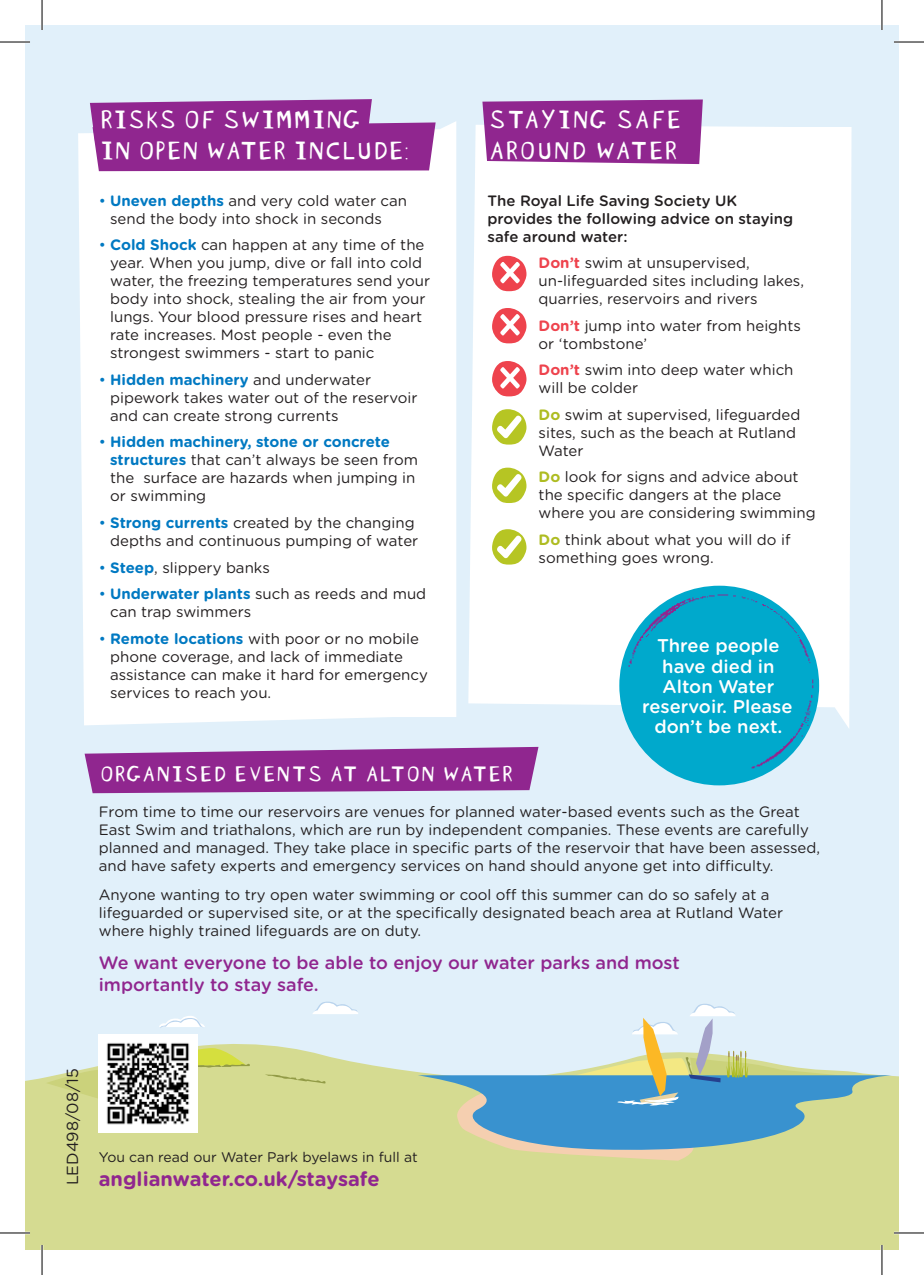
<style>
.page{position:relative;width:924px;height:1275px;background:#fff}
.page>*{position:absolute;margin:0;border:0;box-sizing:border-box;transform-origin:0 0}
.t1{font:28px/30px "Blockhead Uplugged";letter-spacing:-.02em;color:#fff}
.t2{font:28px/30px "Blockhead Uplugged";color:#fff}
.t3{font:24px "Blockhead Uplugged";color:#fff}
.t4{font:700 20px "Gotham Rounded";color:#90268f}
.t5{font:500 18.4px/20.2px "Gotham Rounded";color:#fff;text-align:center}
.t6{font:500 18px/21.6px "Gotham Rounded";color:#90268f}
.t7{font:16px "Gotham Rounded";color:#231f20}
.t8{font:15px/18px "Gotham Rounded";color:#231f20}
.t9{font:500 15px/18px "Gotham Rounded";color:#231f20}
.t10{font:14px "Gotham Rounded";color:#231f20}
.s1{color:#0079c2}
.s2{font-weight:700;color:#0079c2}
.s3{font-weight:700;color:#ee434d}
.s4{font-weight:700;color:#aebc21}
</style>
<div class="page">
<div style="left:25px;top:25px;width:873px;height:1225px;background:#e1f0fa"></div>
<div style="left:25px;top:1037px;width:873px;height:213px;background:#d5db91"></div>
<svg style="left:159px;top:1016px;width:46px;height:12px"></svg>
<svg style="left:313px;top:1001px;width:45px;height:13px"></svg>
<svg style="left:46px;top:1047px;width:204px;height:63px"></svg>
<svg style="left:264px;top:1074px;width:61px;height:9px"></svg>
<svg style="left:417px;top:1004px;width:474px;height:156px"></svg>
<div style="left:78px;top:121px;width:378px;height:604px;background:#fff"></div>
<div style="left:468px;top:125px;width:383px;height:603px;background:#fff"></div>
<img style="left:618px;top:581px;width:201px;height:196px">
<svg style="left:85px;top:747px;width:453px;height:46px;background:#993d9b"></svg>
<svg style="left:482px;top:99px;width:220px;height:65px;background:#963395"></svg>
<svg style="left:90px;top:99px;width:345px;height:72px;background:#983b9a"></svg>
<svg style="left:492px;top:256px;width:34px;height:35px"></svg>
<svg style="left:492px;top:308px;width:34px;height:35px"></svg>
<svg style="left:492px;top:361px;width:34px;height:35px"></svg>
<svg style="left:492px;top:409px;width:34px;height:35px"></svg>
<svg style="left:492px;top:467px;width:34px;height:36px"></svg>
<svg style="left:492px;top:529px;width:34px;height:35px"></svg>
<img style="left:99px;top:1034px;width:98px;height:98px">
<hr style="left:0;top:41px;width:30px;height:2px;background:#fff">
<hr style="left:893px;top:41px;width:30px;height:2px;background:#fff">
<hr style="left:0;top:1231px;width:30px;height:3px;background:#fff">
<hr style="left:893px;top:1231px;width:30px;height:3px;background:#fff">
<hr style="left:41px;top:0;width:2px;height:30px;background:#fff">
<hr style="left:41px;top:1245px;width:2px;height:30px;background:#fff">
<hr style="left:880px;top:0;width:2px;height:30px;background:#fff">
<hr style="left:880px;top:1245px;width:2px;height:30px;background:#fff">
<hr style="left:0;top:42px;width:30px;height:1px;background:#000">
<hr style="left:893px;top:42px;width:30px;height:1px;background:#000">
<hr style="left:0;top:1232px;width:30px;height:1px;background:#000">
<hr style="left:893px;top:1232px;width:30px;height:1px;background:#000">
<hr style="left:42px;top:0;width:1px;height:30px;background:#000">
<hr style="left:42px;top:1245px;width:1px;height:30px;background:#000">
<hr style="left:881px;top:0;width:1px;height:30px;background:#000">
<hr style="left:881px;top:1245px;width:1px;height:30px;background:#000">
<h1 class="t1" style="left:99px;top:102px;width:311px">RISKS OF SWIMMING<br>IN OPEN WATER INCLUDE:</h1>
<p class="t8" style="left:110px;top:191px;width:298px;text-indent:-11px"><span class="s1">•</span> <span class="s2">Uneven depths</span> and very cold water can send the body into shock in seconds</p>
<p class="t8" style="left:110px;top:235px;width:321px;text-indent:-11px"><span class="s1">•</span> <span class="s2">Cold Shock</span> can happen at any time of the year. When you jump, dive or fall into cold water, the freezing temperatures send your body into shock, stealing the air from your lungs. Your blood pressure rises and heart rate increases. Most people - even the strongest swimmers - start to panic</p>
<p class="t8" style="left:110px;top:370px;width:309px;text-indent:-11px"><span class="s1">•</span> <span class="s2">Hidden machinery</span> and underwater pipework takes water out of the reservoir and can create strong currents</p>
<p class="t8" style="left:110px;top:432px;width:309px;text-indent:-11px"><span class="s1">•</span> <span class="s2">Hidden machinery, stone or concrete structures</span> that can’t always be seen from the surface are hazards when jumping in or swimming</p>
<p class="t8" style="left:99px;top:513px;width:321px;text-align:right"><span class="s1">•</span> <span class="s2">Strong currents</span> created by the changing depths and continuous pumping of water</p>
<p class="t8" style="left:99px;top:557px;width:172px"><span class="s1">•</span> <span class="s2">Steep</span>, slippery banks</p>
<p class="t8" style="left:110px;top:584px;width:317px;text-indent:-11px"><span class="s1">•</span> <span class="s2">Underwater plants</span> such as reeds and mud can trap swimmers</p>
<p class="t8" style="left:110px;top:628px;width:319px;text-indent:-11px"><span class="s1">•</span> <span class="s2">Remote locations</span> with poor or no mobile phone coverage, and lack of immediate assistance can make it hard for emergency services to reach you.</p>
<h1 class="t2" style="left:487px;top:102px;width:195px">STAYING SAFE<br>AROUND WATER</h1>
<p class="t9" style="left:487px;top:191px;width:307px">The Royal Life Saving Society UK provides the following advice on staying safe around water:</p>
<p class="t8" style="left:538px;top:253px;width:267px"><span class="s3">Don’t</span> swim at unsupervised, un-lifeguarded sites including lakes, quarries, reservoirs and rivers</p>
<p class="t8" style="left:538px;top:316px;width:264px"><span class="s3">Don’t</span> jump into water from heights or ‘tombstone’</p>
<p class="t8" style="left:538px;top:360px;width:256px"><span class="s3">Don’t</span> swim into deep water which will be colder</p>
<p class="t8" style="left:538px;top:405px;width:263px"><span class="s4">Do</span> swim at supervised, lifeguarded sites, such as the beach at Rutland<br>Water</p>
<p class="t8" style="left:538px;top:467px;width:278px"><span class="s4">Do</span> look for signs and advice about the specific dangers at the place where you are considering swimming</p>
<p class="t8" style="left:538px;top:530px;width:253px"><span class="s4">Do</span> think about what you will do if something goes wrong.</p>
<p class="t5" style="left:642px;top:635px;width:152px">Three people have died in<br>Alton Water reservoir. Please don’t be next.</p>
<h2 class="t3" style="left:99px;top:754px;width:415px">ORGANISED EVENTS AT ALTON WATER</h2>
<p class="t8" style="left:99px;top:802px;width:722px">From time to time our reservoirs are venues for planned water-based events such as the Great East Swim and triathalons, which are run by independent companies. These events are carefully planned and managed. They take place in specific parts of the reservoir that have been assessed, and have safety experts and emergency services on hand should anyone get into difficulty.</p>
<p class="t8" style="left:99px;top:885px;width:685px">Anyone wanting to try open water swimming or cool off this summer can do so safely at a lifeguarded or supervised site, or at the specifically designated beach area at Rutland Water where highly trained lifeguards are on duty.</p>
<p class="t6" style="left:99px;top:951px;width:582px">We want everyone to be able to enjoy our water parks and most importantly to stay safe.</p>
<p class="t7" style="left:61px;top:1185px;width:119px;rotate:-90deg">LED498/08/15</p>
<p class="t10" style="left:99px;top:1147px;width:320px">You can read our Water Park byelaws in full at</p>
<h3 class="t4" style="left:99px;top:1164px;width:282px">anglianwater.co.uk/staysafe</h3>
</div>
